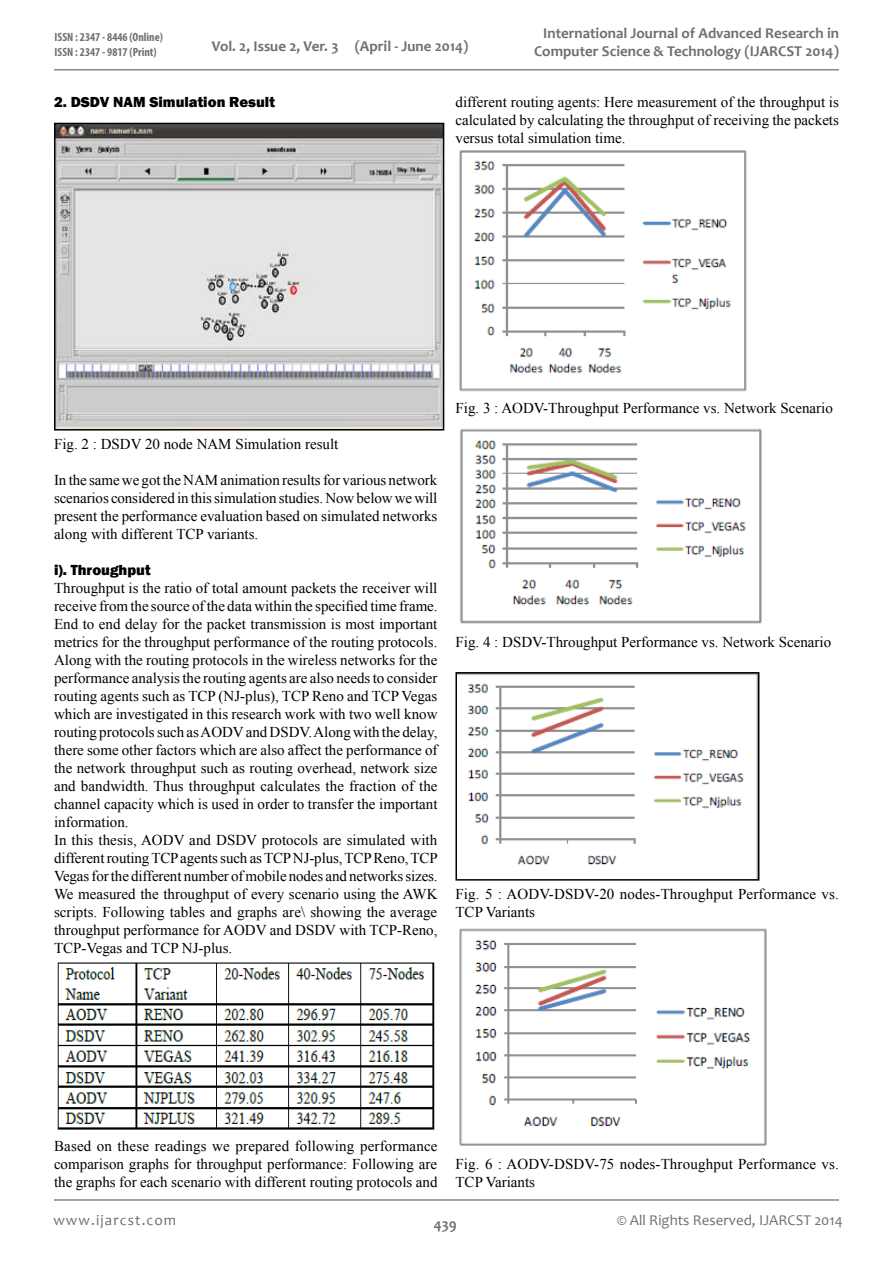
<style>
.page{position:relative;width:893px;height:1263px;background:#fff}
.page>*{position:absolute;margin:0;border:0;box-sizing:border-box;transform-origin:0 0}
.t1{font:15px/18px "Times New Roman";color:#000;text-align:justify}
.t2{font:700 15px/18px "Candara";color:#6d6f71;text-align:right}
.t3{font:800 15px "Franklin Gothic";color:#000}
.t4{font:15px "Candara";color:#6d6f71}
.t5{font:15px "Candara";letter-spacing:.075em;color:#6d6f71}
.t6{font:700 condensed 12px/14.4px "Myriad Pro";color:#6d6f71}
</style>
<div class="page">
<hr style="left:54px;top:69px;width:785px;height:2px;background:#86888b">
<hr style="left:54px;top:1199px;width:785px;height:2px;background:#86888b">
<img style="left:57px;top:126px;width:384px;height:301px">
<div style="left:54px;top:123px;width:390px;height:307px;border:2px solid #000"></div>
<img style="left:57px;top:962px;width:378px;height:168px">
<img style="left:459px;top:150px;width:288px;height:242px">
<img style="left:459px;top:428px;width:303px;height:196px">
<img style="left:458px;top:675px;width:298px;height:190px">
<div style="left:455px;top:672px;width:304px;height:208px;border:2px solid #000"></div>
<img style="left:459px;top:928px;width:308px;height:218px">
<p class="t6" style="left:55px;top:30px;width:110px">ISSN : 2347 - 8446 (Online)<br>ISSN : 2347 - 9817 (Print)</p>
<p class="t2" style="left:212px;top:36px;width:258px">Vol. 2, Issue 2, Ver. 3 (April - June 2014)</p>
<p class="t2" style="left:534px;top:24px;width:306px">International Journal of Advanced Research in<br>Computer Science &amp; Technology (IJARCST 2014)</p>
<p class="t3" style="left:54px;top:92px;width:222px">2. DSDV NAM Simulation Result</p>
<p class="t1" style="left:455px;top:92px;width:385px">different routing agents: Here measurement of the throughput is calculated by calculating the throughput of receiving the packets versus total simulation time.</p>
<p class="t1" style="left:54px;top:434px;width:286px">Fig. 2 : DSDV 20 node NAM Simulation result</p>
<p class="t1" style="left:54px;top:470px;width:385px">In the same we got the NAM animation results for various network scenarios considered in this simulation studies. Now below we will present the performance evaluation based on simulated networks along with different TCP variants.</p>
<p class="t3" style="left:54px;top:560px;width:98px">i). Throughput</p>
<p class="t1" style="left:54px;top:578px;width:385px;text-align:left">Throughput is the ratio of total amount packets the receiver will receive from the source of the data within the specified time frame.<br>End to end delay for the packet transmission is most important metrics for the throughput performance of the routing protocols.<br>Along with the routing protocols in the wireless networks for the performance analysis the routing agents are also needs to consider routing agents such as TCP (NJ-plus), TCP Reno and TCP Vegas which are investigated in this research work with two well know routing protocols such as AODV and DSDV. Along with the delay, there some other factors which are also affect the performance of the network throughput such as routing overhead, network size and bandwidth. Thus throughput calculates the fraction of the channel capacity which is used in order to transfer the important information.<br>In this thesis, AODV and DSDV protocols are simulated with different routing TCP agents such as TCP NJ-plus, TCP Reno, TCP Vegas for the different number of mobile nodes and networks sizes.<br>We measured the throughput of every scenario using the AWK scripts. Following tables and graphs are\ showing the average throughput performance for AODV and DSDV with TCP-Reno, TCP-Vegas and TCP NJ-plus.</p>
<p class="t1" style="left:455px;top:398px;width:379px">Fig. 3 : AODV-Throughput Performance vs. Network Scenario</p>
<p class="t1" style="left:455px;top:632px;width:377px">Fig. 4 : DSDV-Throughput Performance vs. Network Scenario</p>
<p class="t1" style="left:455px;top:884px;width:385px">Fig. 5 : AODV-DSDV-20 nodes-Throughput Performance vs.<br>TCP Variants</p>
<p class="t1" style="left:54px;top:1136px;width:385px">Based on these readings we prepared following performance comparison graphs for throughput performance: Following are the graphs for each scenario with different routing protocols and</p>
<p class="t1" style="left:455px;top:1154px;width:385px">Fig. 6 : AODV-DSDV-75 nodes-Throughput Performance vs.<br>TCP Variants</p>
<p class="t5" style="left:53px;top:1210px;width:124px">www.ijarcst.com</p>
<p class="t4" style="left:617px;top:1210px;width:227px">© All Rights Reserved, IJARCST 2014</p>
<p class="t2" style="left:434px;top:1215px;width:25px">439</p>
</div>
